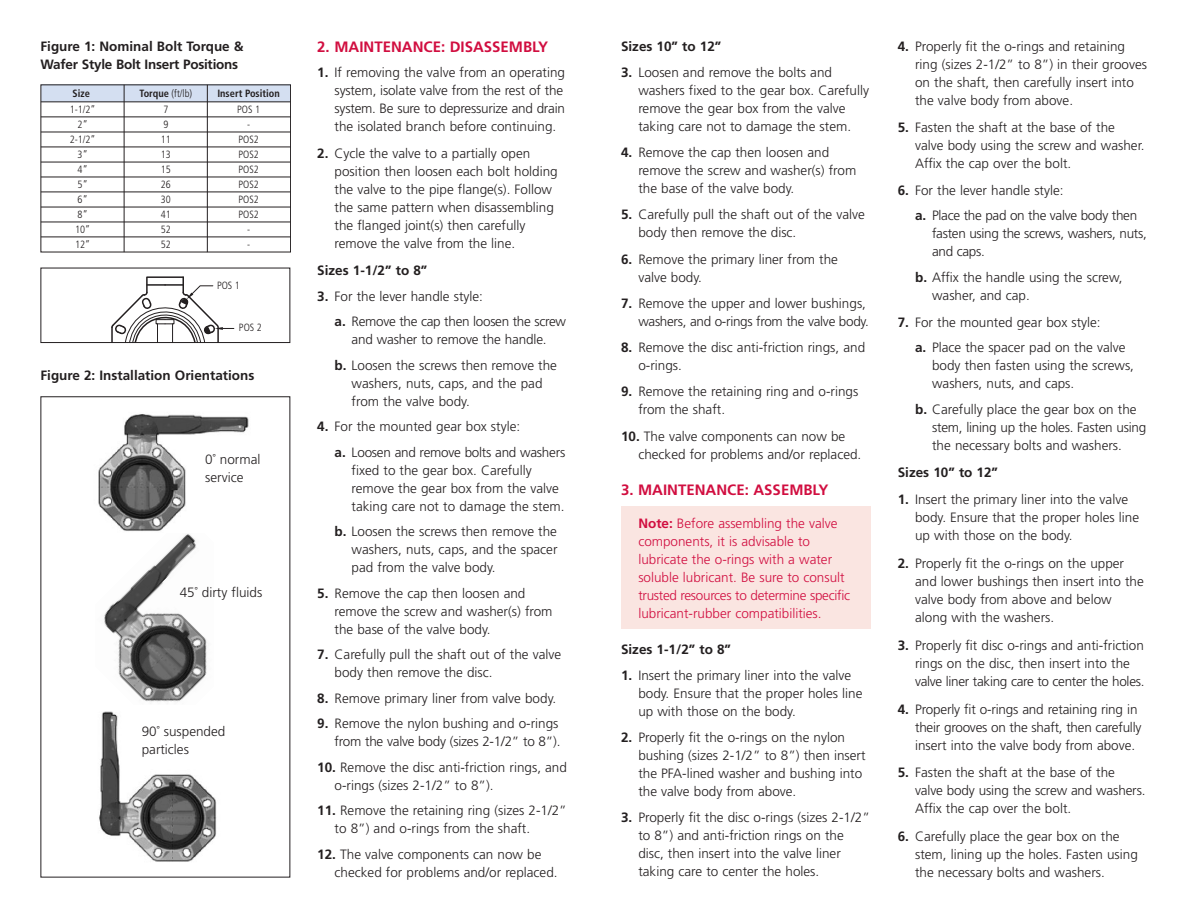
<style>
.page{position:relative;width:1188px;height:918px;background:#fff}
.page>*{position:absolute;margin:0;border:0;box-sizing:border-box;transform-origin:0 0}
.t1{font:700 15px "Frutiger";color:#d10e40}
.t2{font:300 13.5px/18px "Frutiger";color:#231f20}
.t3{font:300 13.5px/18px "Frutiger";color:#d10e40}
.t4{font:300 13.5px/25.5px "Frutiger";letter-spacing:-.02em;color:#231f20}
.t5{font:700 13.5px/18px "Frutiger";color:#231f20}
.t6{font:300 condensed 10.5px/15px "Frutiger";color:#231f20;text-align:center}
.t7{font:700 condensed 10.5px "Frutiger";color:#231f20}
.s1{font-weight:700}
</style>
<div class="page">
<div style="left:621px;top:507px;width:250px;height:122px;background:#fae5e1"></div>
<div style="left:41px;top:85px;width:250px;height:17px;background:#d4dff1"></div>
<hr style="left:41px;top:101px;width:250px;height:1px;background:#231f20">
<hr style="left:41px;top:132px;width:250px;height:1px;background:#231f20">
<hr style="left:41px;top:117px;width:250px;height:1px;background:#231f20">
<hr style="left:124px;top:85px;width:1px;height:167px;background:#231f20">
<hr style="left:207px;top:85px;width:1px;height:167px;background:#231f20">
<hr style="left:41px;top:162px;width:250px;height:1px;background:#231f20">
<hr style="left:41px;top:147px;width:250px;height:1px;background:#231f20">
<hr style="left:41px;top:207px;width:250px;height:1px;background:#231f20">
<hr style="left:41px;top:177px;width:250px;height:1px;background:#231f20">
<hr style="left:41px;top:192px;width:250px;height:1px;background:#231f20">
<hr style="left:41px;top:222px;width:250px;height:1px;background:#231f20">
<hr style="left:41px;top:237px;width:250px;height:1px;background:#231f20">
<img style="left:104px;top:534px;width:103px;height:168px">
<img style="left:98px;top:414px;width:151px;height:117px">
<img style="left:99px;top:711px;width:118px;height:151px">
<svg style="left:111px;top:276px;width:123px;height:65px"></svg>
<div style="left:40px;top:268px;width:250px;height:75px;border:1px solid #231f20"></div>
<p class="t5" style="left:40px;top:38px;width:205px">Figure 1: Nominal Bolt Torque &amp;<br>Wafer Style Bolt Insert Positions</p>
<p class="t7" style="left:73px;top:89px;width:19px">Size</p>
<p class="t6" style="left:70px;top:103px;width:27px">1-1/2”<br>2”<br>2-1/2”<br>3”<br>4”<br>5”<br>6”<br>8”<br>10”<br>12”</p>
<p class="t6" style="left:140px;top:87px;width:54px"><span class="s1">Torque</span> (ft/lb)<br>7<br>9<br>11<br>13<br>15<br>26<br>30<br>41<br>52<br>52</p>
<p class="t7" style="left:217px;top:89px;width:64px">Insert Position</p>
<p class="t6" style="left:237px;top:103px;width:24px">POS 1 -<br>POS2<br>POS2<br>POS2<br>POS2<br>POS2<br>POS2 -<br>-</p>
<p class="t6" style="left:217px;top:279px;width:24px">POS 1</p>
<p class="t6" style="left:239px;top:321px;width:24px">POS 2</p>
<p class="t5" style="left:40px;top:367px;width:215px">Figure 2: Installation Orientations</p>
<p class="t2" style="left:205px;top:452px;width:57px">0˚ normal service</p>
<p class="t2" style="left:180px;top:584px;width:84px">45˚ dirty fluids</p>
<p class="t2" style="left:142px;top:723px;width:85px">90˚ suspended particles</p>
<p class="t1" style="left:317px;top:40px;width:232px">2. MAINTENANCE: DISASSEMBLY</p>
<p class="t2" style="left:335px;top:65px;width:232px;text-indent:-17px"><span class="s1">1.</span> If removing the valve from an operating system, isolate valve from the rest of the system. Be sure to depressurize and drain the isolated branch before continuing.</p>
<p class="t2" style="left:335px;top:146px;width:225px;text-indent:-17px"><span class="s1">2.</span> Cycle the valve to a partially open position then loosen each bolt holding the valve to the pipe flange(s). Follow the same pattern when disassembling the flanged joint(s) then carefully remove the valve from the line.</p>
<p class="t5" style="left:317px;top:263px;width:112px">Sizes 1-1/2” to 8”</p>
<p class="t4" style="left:335px;top:284px;width:233px;text-indent:-17px"><span class="s1">3.</span> For the lever handle style:<br><span class="s1">a.</span> Remove the cap then loosen the screw</p>
<p class="t2" style="left:335px;top:328px;width:224px;line-height:25.5px;text-align:center">and washer to remove the handle.<br><span class="s1">b.</span> Loosen the screws then remove the</p>
<p class="t2" style="left:352px;top:375px;width:192px">washers, nuts, caps, and the pad from the valve body.</p>
<p class="t2" style="left:335px;top:415px;width:232px;line-height:25.5px;text-indent:-17px"><span class="s1">4.</span> For the mounted gear box style:<br><span class="s1">a.</span> Loosen and remove bolts and washers</p>
<p class="t2" style="left:352px;top:462px;width:214px">fixed to the gear box. Carefully remove the gear box from the valve taking care not to damage the stem.</p>
<p class="t2" style="left:352px;top:524px;width:207px;text-align:justify;text-indent:-17px"><span class="s1">b.</span> Loosen the screws then remove the washers, nuts, caps, and the spacer pad from the valve body.</p>
<p class="t2" style="left:335px;top:585px;width:219px;text-indent:-17px"><span class="s1">5.</span> Remove the cap then loosen and remove the screw and washer(s) from the base of the valve body.</p>
<p class="t2" style="left:335px;top:647px;width:228px;text-indent:-17px"><span class="s1">7.</span> Carefully pull the shaft out of the valve body then remove the disc.</p>
<p class="t2" style="left:317px;top:690px;width:240px"><span class="s1">8.</span> Remove primary liner from valve body.</p>
<p class="t2" style="left:317px;top:716px;width:245px;text-align:right"><span class="s1">9.</span> Remove the nylon bushing and o-rings from the valve body (sizes 2-1/2” to 8”).</p>
<p class="t2" style="left:335px;top:759px;width:234px;text-indent:-17px"><span class="s1">10.</span> Remove the disc anti-friction rings, and o-rings (sizes 2-1/2” to 8”).</p>
<p class="t2" style="left:335px;top:803px;width:234px;text-indent:-17px"><span class="s1">11.</span> Remove the retaining ring (sizes 2-1/2” to 8”) and o-rings from the shaft.</p>
<p class="t2" style="left:335px;top:846px;width:225px;text-indent:-17px"><span class="s1">12.</span> The valve components can now be checked for problems and/or replaced.</p>
<p class="t5" style="left:621px;top:38px;width:102px">Sizes 10” to 12”</p>
<p class="t2" style="left:638px;top:64px;width:232px;text-indent:-17px"><span class="s1">3.</span> Loosen and remove the bolts and washers fixed to the gear box. Carefully remove the gear box from the valve taking care not to damage the stem.</p>
<p class="t2" style="left:638px;top:144px;width:219px;text-indent:-17px"><span class="s1">4.</span> Remove the cap then loosen and remove the screw and washer(s) from the base of the valve body.</p>
<p class="t2" style="left:638px;top:207px;width:228px;text-indent:-17px"><span class="s1">5.</span> Carefully pull the shaft out of the valve body then remove the disc.</p>
<p class="t2" style="left:638px;top:251px;width:201px;text-indent:-17px"><span class="s1">6.</span> Remove the primary liner from the valve body.</p>
<p class="t2" style="left:621px;top:295px;width:249px;text-align:right"><span class="s1">7.</span> Remove the upper and lower bushings, washers, and o-rings from the valve body.</p>
<p class="t2" style="left:638px;top:339px;width:228px;text-indent:-17px"><span class="s1">8.</span> Remove the disc anti-friction rings, and o-rings.</p>
<p class="t2" style="left:638px;top:384px;width:221px;text-indent:-17px"><span class="s1">9.</span> Remove the retaining ring and o-rings from the shaft.</p>
<p class="t2" style="left:638px;top:428px;width:225px;text-indent:-17px"><span class="s1">10.</span> The valve components can now be checked for problems and/or replaced.</p>
<p class="t1" style="left:621px;top:483px;width:209px">3. MAINTENANCE: ASSEMBLY</p>
<p class="t3" style="left:638px;top:515px;width:213px"><span class="s1">Note:</span> Before assembling the valve components, it is advisable to lubricate the o-rings with a water soluble lubricant. Be sure to consult trusted resources to determine specific lubricant-rubber compatibilities.</p>
<p class="t5" style="left:621px;top:641px;width:112px">Sizes 1-1/2” to 8”</p>
<p class="t2" style="left:638px;top:667px;width:226px;text-indent:-17px"><span class="s1">1.</span> Insert the primary liner into the valve body. Ensure that the proper holes line up with those on the body.</p>
<p class="t2" style="left:638px;top:729px;width:229px;text-indent:-17px"><span class="s1">2.</span> Properly fit the o-rings on the nylon bushing (sizes 2-1/2” to 8”) then insert the PFA-lined washer and bushing into the valve body from above.</p>
<p class="t2" style="left:638px;top:810px;width:233px;text-indent:-17px"><span class="s1">3.</span> Properly fit the disc o-rings (sizes 2-1/2” to 8”) and anti-friction rings on the disc, then insert into the valve liner taking care to center the holes.</p>
<p class="t2" style="left:915px;top:38px;width:233px;text-indent:-17px"><span class="s1">4.</span> Properly fit the o-rings and retaining ring (sizes 2-1/2” to 8”) in their grooves on the shaft, then carefully insert into the valve body from above.</p>
<p class="t2" style="left:915px;top:119px;width:231px;text-indent:-17px"><span class="s1">5.</span> Fasten the shaft at the base of the valve body using the screw and washer.<br>Affix the cap over the bolt.</p>
<p class="t4" style="left:915px;top:178px;width:224px;text-indent:-17px"><span class="s1">6.</span> For the lever handle style:<br><span class="s1">a.</span> Place the pad on the valve body then</p>
<p class="t4" style="left:932px;top:225px;width:216px;line-height:18px">fasten using the screws, washers, nuts, and caps.</p>
<p class="t2" style="left:932px;top:269px;width:192px;text-indent:-17px"><span class="s1">b.</span> Affix the handle using the screw, washer, and cap.</p>
<p class="t2" style="left:915px;top:310px;width:212px;line-height:25.5px;text-indent:-17px"><span class="s1">7.</span> For the mounted gear box style:<br><span class="s1">a.</span> Place the spacer pad on the valve</p>
<p class="t2" style="left:932px;top:357px;width:203px">body then fasten using the screws, washers, nuts, and caps.</p>
<p class="t2" style="left:932px;top:401px;width:216px;text-indent:-17px"><span class="s1">b.</span> Carefully place the gear box on the stem, lining up the holes. Fasten using the necessary bolts and washers.</p>
<p class="t5" style="left:898px;top:464px;width:102px">Sizes 10” to 12”</p>
<p class="t2" style="left:915px;top:492px;width:226px;text-indent:-17px"><span class="s1">1.</span> Insert the primary liner into the valve body. Ensure that the proper holes line up with those on the body.</p>
<p class="t2" style="left:915px;top:555px;width:230px;text-indent:-17px"><span class="s1">2.</span> Properly fit the o-rings on the upper and lower bushings then insert into the valve body from above and below along with the washers.</p>
<p class="t2" style="left:915px;top:637px;width:231px;text-indent:-17px"><span class="s1">3.</span> Properly fit disc o-rings and anti-friction rings on the disc, then insert into the valve liner taking care to center the holes.</p>
<p class="t2" style="left:915px;top:701px;width:228px;text-indent:-17px"><span class="s1">4.</span> Properly fit o-rings and retaining ring in their grooves on the shaft, then carefully insert into the valve body from above.</p>
<p class="t2" style="left:915px;top:765px;width:232px;text-indent:-17px"><span class="s1">5.</span> Fasten the shaft at the base of the valve body using the screw and washers.<br>Affix the cap over the bolt.</p>
<p class="t2" style="left:915px;top:828px;width:224px;text-indent:-17px"><span class="s1">6.</span> Carefully place the gear box on the stem, lining up the holes. Fasten using the necessary bolts and washers.</p>
</div>
